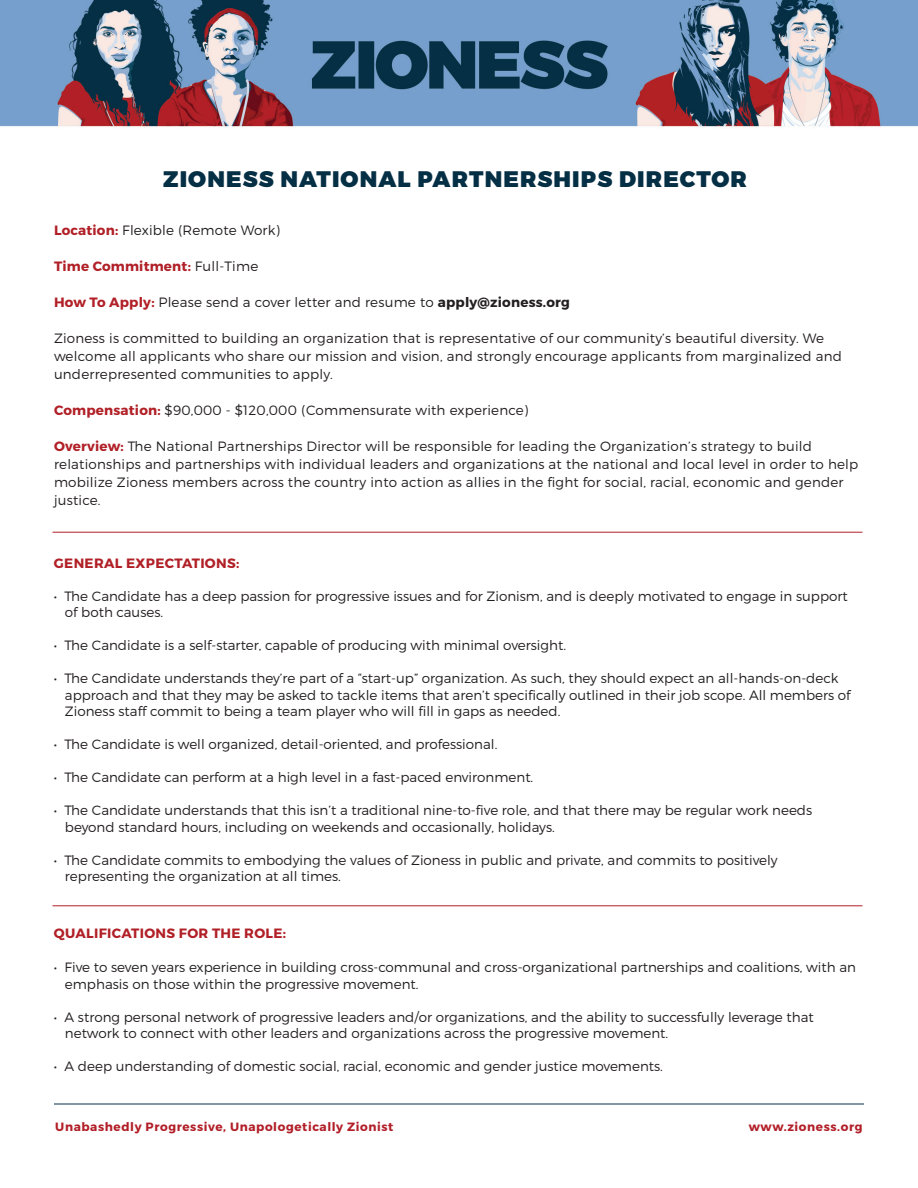
<style>
.page{position:relative;width:918px;height:1188px;background:#fff}
.page>*{position:absolute;margin:0;border:0;box-sizing:border-box;transform-origin:0 0}
.t1{font:900 22.5px "Montserrat";letter-spacing:.05em;color:#052f44}
.t2{font:300 13.5px/16.5px "Montserrat";color:#231f20}
.t3{font:700 13.5px "Montserrat";letter-spacing:.025em;color:#b12027}
.t4{font:700 12px "Montserrat";letter-spacing:.05em;color:#b21f28}
.s1{font-weight:700;color:#b12027}
.s2{font-weight:300;color:#231f20}
.s3{font-weight:700}
</style>
<div class="page">
<img style="left:0;top:0;width:918px;height:1104px">
<hr style="left:54px;top:1104px;width:810px;height:1px;background:#032f46">
<hr style="left:52px;top:532px;width:810px;height:1px;background:#b21f28">
<hr style="left:52px;top:905px;width:810px;height:1px;background:#b21f28">
<h1 class="t1" style="left:163px;top:165px;width:585px">ZIONESS NATIONAL PARTNERSHIPS DIRECTOR</h1>
<p class="t2" style="left:54px;top:222px;width:228px"><span class="s1">Location:</span> Flexible (Remote Work)</p>
<p class="t3" style="left:54px;top:258px;width:206px">Time Commitment: <span class="s2">Full-Time</span></p>
<p class="t2" style="left:54px;top:294px;width:517px"><span class="s1">How To Apply:</span> Please send a cover letter and resume to <span class="s3">apply@zioness.org</span></p>
<p class="t2" style="left:54px;top:329px;width:789px;line-height:18px">Zioness is committed to building an organization that is representative of our community’s beautiful diversity. We welcome all applicants who share our mission and vision, and strongly encourage applicants from marginalized and underrepresented communities to apply.</p>
<p class="t2" style="left:54px;top:402px;width:476px"><span class="s1">Compensation:</span> $90,000 - $120,000 (Commensurate with experience)</p>
<p class="t2" style="left:54px;top:437px;width:806px;line-height:18px"><span class="s1">Overview:</span> The National Partnerships Director will be responsible for leading the Organization’s strategy to build relationships and partnerships with individual leaders and organizations at the national and local level in order to help mobilize Zioness members across the country into action as allies in the fight for social, racial, economic and gender justice.</p>
<p class="t3" style="left:54px;top:555px;width:187px">GENERAL EXPECTATIONS:</p>
<p class="t2" style="left:65px;top:588px;width:784px;text-indent:-11px">• The Candidate has a deep passion for progressive issues and for Zionism, and is deeply motivated to engage in support of both causes.</p>
<p class="t2" style="left:54px;top:637px;width:514px">• The Candidate is a self-starter, capable of producing with minimal oversight.</p>
<p class="t2" style="left:65px;top:670px;width:787px;text-indent:-11px">• The Candidate understands they’re part of a “start-up” organization. As such, they should expect an all-hands-on-deck approach and that they may be asked to tackle items that aren’t specifically outlined in their job scope. All members of<br>Zioness staff commit to being a team player who will fill in gaps as needed.</p>
<p class="t2" style="left:54px;top:736px;width:445px">• The Candidate is well organized, detail-oriented, and professional.</p>
<p class="t2" style="left:54px;top:769px;width:481px">• The Candidate can perform at a high level in a fast-paced environment.</p>
<p class="t2" style="left:65px;top:802px;width:749px;text-indent:-11px">• The Candidate understands that this isn’t a traditional nine-to-five role, and that there may be regular work needs beyond standard hours, including on weekends and occasionally, holidays.</p>
<p class="t2" style="left:65px;top:851px;width:714px;text-indent:-11px">• The Candidate commits to embodying the values of Zioness in public and private, and commits to positively representing the organization at all times.</p>
<p class="t3" style="left:54px;top:925px;width:234px">QUALIFICATIONS FOR THE ROLE:</p>
<p class="t2" style="left:65px;top:959px;width:793px;text-indent:-11px">• Five to seven years experience in building cross-communal and cross-organizational partnerships and coalitions, with an emphasis on those within the progressive movement.</p>
<p class="t2" style="left:65px;top:1009px;width:750px;text-indent:-11px">• A strong personal network of progressive leaders and/or organizations, and the ability to successfully leverage that network to connect with other leaders and organizations across the progressive movement.</p>
<p class="t2" style="left:54px;top:1058px;width:611px">• A deep understanding of domestic social, racial, economic and gender justice movements.</p>
<p class="t4" style="left:55px;top:1119px;width:340px">Unabashedly Progressive, Unapologetically Zionist</p>
<p class="t4" style="left:749px;top:1119px;width:115px">www.zioness.org</p>
</div>
